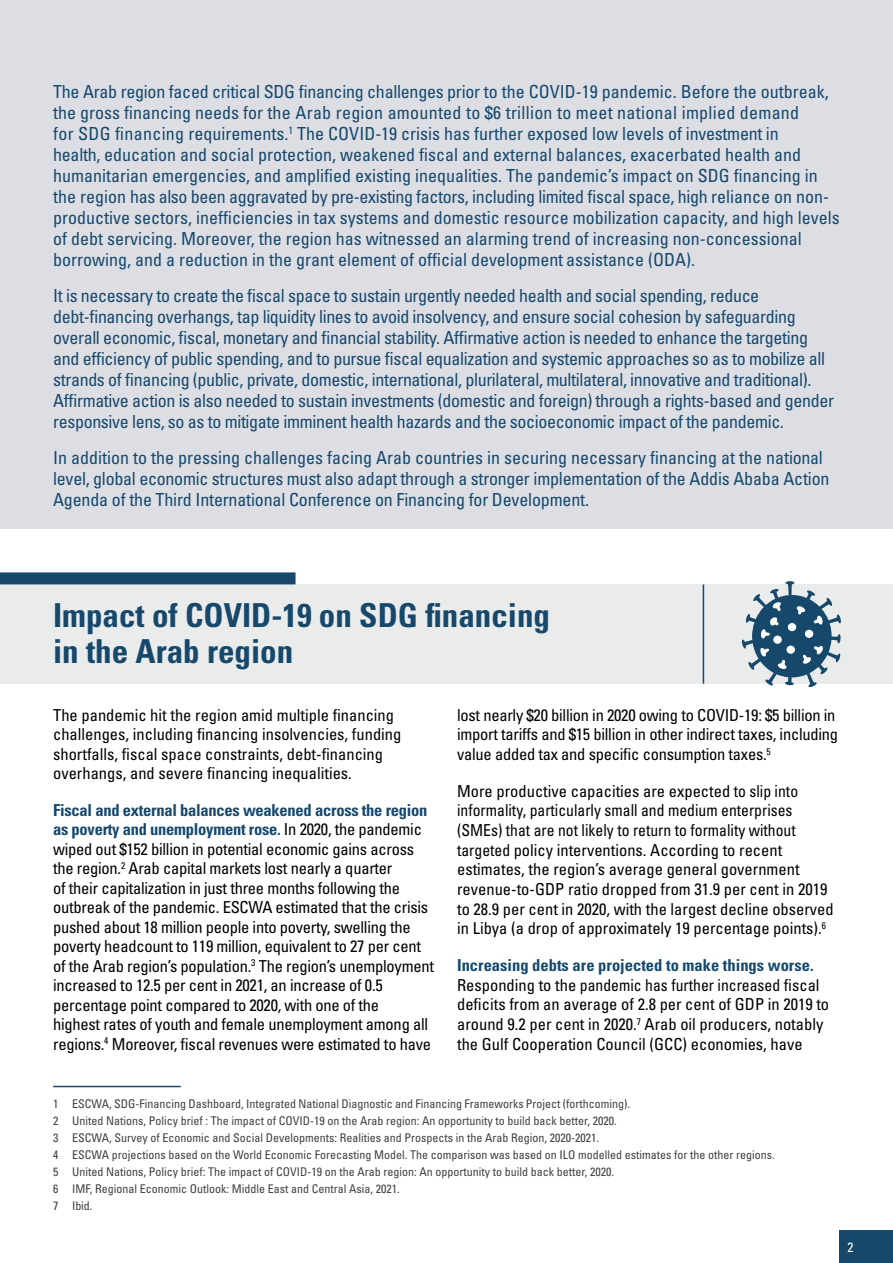
<style>
.page{position:relative;width:893px;height:1263px;background:#fff}
.page>*{position:absolute;margin:0;border:0;box-sizing:border-box;transform-origin:0 0}
.t1{font:700 condensed 33px/36px "Univers LT Std";color:#16486c}
.t2{font:condensed 18px/21px "Univers LT Std";letter-spacing:-.015em;color:#16486c}
.t3{font:condensed 16.5px/19.5px "Univers LT Std";color:#000}
.t4{font:700 condensed 16.5px "Univers LT Std";color:#16486c}
.t5{font:condensed 13.5px "Univers LT Std";color:#fff}
.t6{font:condensed 12px/17px "Univers LT Std";color:#414042}
.s1{font-weight:700;color:#16486c}
</style>
<div class="page">
<div style="left:839px;top:1230px;width:54px;height:33px;background:#16486c"></div>
<div style="left:0;top:0;width:893px;height:529px;background:#dddee4"></div>
<div style="left:0;top:584px;width:893px;height:100px;background:#eaebeb"></div>
<div style="left:0;top:572px;width:296px;height:12px;background:#16486c"></div>
<hr style="left:53px;top:1086px;width:128px;height:1px;background:#16486c">
<svg style="left:742px;top:581px;width:99px;height:106px"></svg>
<hr style="left:703px;top:584px;width:1px;height:100px;background:#16486c">
<p class="t2" style="left:53px;top:81px;width:788px">The Arab region faced critical SDG financing challenges prior to the COVID-19 pandemic. Before the outbreak, the gross financing needs for the Arab region amounted to $6 trillion to meet national implied demand<br>for SDG financing requirements.<sup>1</sup> The COVID-19 crisis has further exposed low levels of investment in<br>health, education and social protection, weakened fiscal and external balances, exacerbated health and humanitarian emergencies, and amplified existing inequalities. The pandemic’s impact on SDG financing in the region has also been aggravated by pre-existing factors, including limited fiscal space, high reliance on non&shy;productive sectors, inefficiencies in tax systems and domestic resource mobilization capacity, and high levels of debt servicing. Moreover, the region has witnessed an alarming trend of increasing non-concessional borrowing, and a reduction in the grant element of official development assistance (ODA).</p>
<p class="t2" style="left:53px;top:285px;width:782px">It is necessary to create the fiscal space to sustain urgently needed health and social spending, reduce debt-financing overhangs, tap liquidity lines to avoid insolvency, and ensure social cohesion by safeguarding overall economic, fiscal, monetary and financial stability. Affirmative action is needed to enhance the targeting and efficiency of public spending, and to pursue fiscal equalization and systemic approaches so as to mobilize all strands of financing (public, private, domestic, international, plurilateral, multilateral, innovative and traditional).<br>Affirmative action is also needed to sustain investments (domestic and foreign) through a rights-based and gender responsive lens, so as to mitigate imminent health hazards and the socioeconomic impact of the pandemic.</p>
<p class="t2" style="left:53px;top:447px;width:778px">In addition to the pressing challenges facing Arab countries in securing necessary financing at the national level, global economic structures must also adapt through a stronger implementation of the Addis Ababa Action<br>Agenda of the Third International Conference on Financing for Development.</p>
<h1 class="t1" style="left:53px;top:597px;width:498px">Impact of COVID-19 on SDG financing in the Arab region</h1>
<p class="t3" style="left:53px;top:705px;width:350px">The pandemic hit the region amid multiple financing challenges, including financing insolvencies, funding shortfalls, fiscal space constraints, debt-financing overhangs, and severe financing inequalities.</p>
<p class="t3" style="left:53px;top:800px;width:382px"><span class="s1">Fiscal and external balances weakened across the region as poverty and unemployment rose.</span> In 2020, the pandemic wiped out $152 billion in potential economic gains across the region.<sup>2</sup> Arab capital markets lost nearly a quarter<br>of their capitalization in just three months following the outbreak of the pandemic. ESCWA estimated that the crisis pushed about 18 million people into poverty, swelling the poverty headcount to 119 million, equivalent to 27 per cent of the Arab region’s population.<sup>3</sup> The region’s unemployment increased to 12.5 per cent in 2021, an increase of 0.5 percentage point compared to 2020, with one of the<br>highest rates of youth and female unemployment among all regions.<sup>4</sup> Moreover, fiscal revenues were estimated to have</p>
<p class="t3" style="left:457px;top:705px;width:382px">lost nearly $20 billion in 2020 owing to COVID-19: $5 billion in import tariffs and $15 billion in other indirect taxes, including value added tax and specific consumption taxes.<sup>5</sup></p>
<p class="t3" style="left:457px;top:781px;width:378px">More productive capacities are expected to slip into informality, particularly small and medium enterprises (SMEs) that are not likely to return to formality without targeted policy interventions. According to recent estimates, the region’s average general government revenue-to-GDP ratio dropped from 31.9 per cent in 2019 to 28.9 per cent in 2020, with the largest decline observed in Libya (a drop of approximately 19 percentage points).<sup>6</sup></p>
<p class="t4" style="left:457px;top:955px;width:358px">Increasing debts are projected to make things worse.</p>
<p class="t3" style="left:457px;top:975px;width:374px">Responding to the pandemic has further increased fiscal deficits from an average of 2.8 per cent of GDP in 2019 to around 9.2 per cent in 2020.<sup>7</sup> Arab oil producers, notably the Gulf Cooperation Council (GCC) economies, have</p>
<p class="t6" style="left:53px;top:1095px;width:723px">1 ESCWA, SDG-Financing Dashboard, Integrated National Diagnostic and Financing Frameworks Project (forthcoming).<br>2 United Nations, Policy brief : The impact of COVID-19 on the Arab region: An opportunity to build back better, 2020.<br>3 ESCWA, Survey of Economic and Social Developments: Realities and Prospects in the Arab Region, 2020-2021.<br>4 ESCWA projections based on the World Economic Forecasting Model. The comparison was based on ILO modelled estimates for the other regions.<br>5 United Nations, Policy brief: The impact of COVID-19 on the Arab region: An opportunity to build back better, 2020.<br>6 IMF, Regional Economic Outlook: Middle East and Central Asia, 2021.<br>7 Ibid.</p>
<p class="t5" style="left:848px;top:1238px;width:7px">2</p>
</div>
